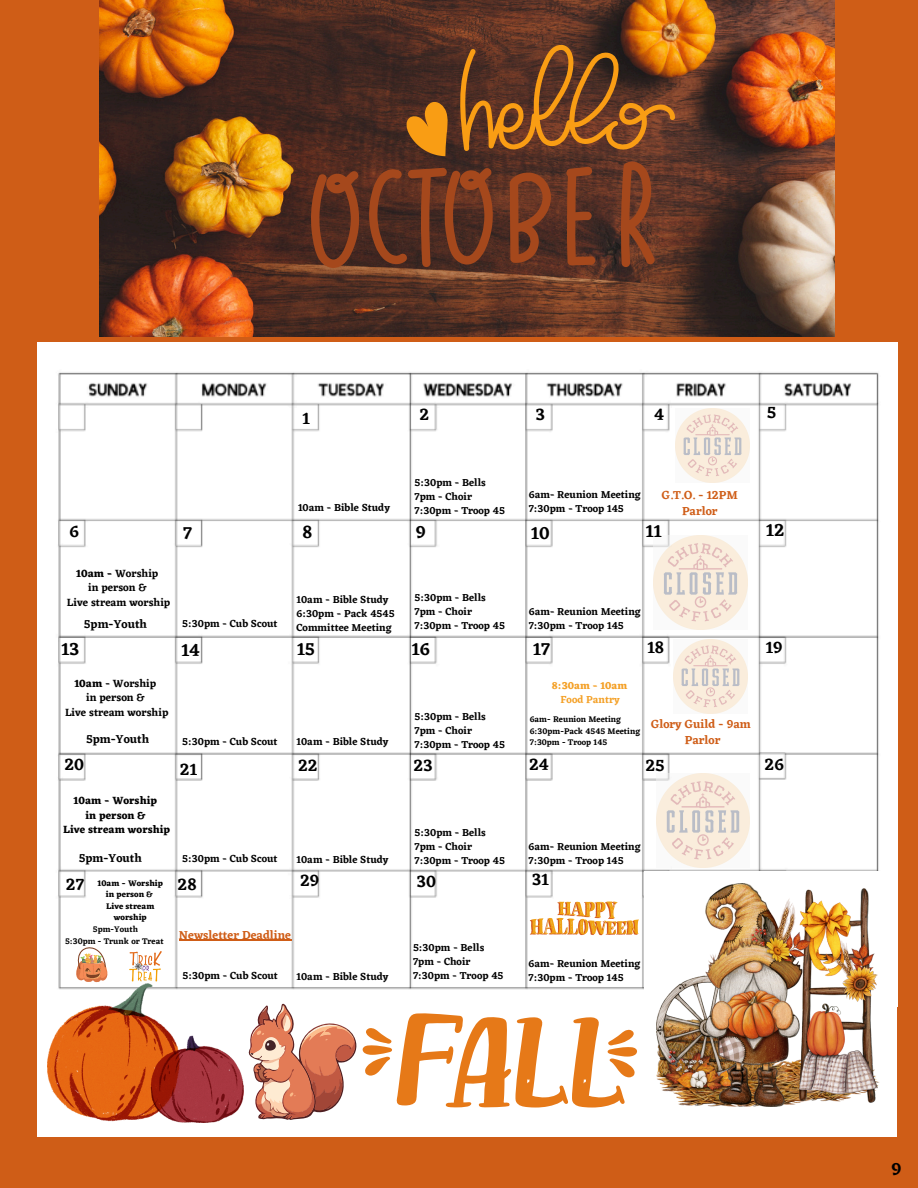
<style>
.page{position:relative;width:918px;height:1188px;background:#cf5d17}
.page>*{position:absolute;margin:0;border:0;box-sizing:border-box;transform-origin:0 0}
.t1{font:600 18px "Eczar";color:#000}
.t2{font:600 16.95px "Eczar";color:#000}
.t3{font:600 12px/16px "Eczar";color:#cf5d17;text-align:center}
.t4{font:600 12px "Eczar";color:#000}
.t5{font:600 10.95px/14.5px "Eczar";color:#000;text-align:center}
.t6{font:700 10.95px/14.5px "Eczar";color:#000;text-align:center}
.t7{font:600 10.5px/14px "Eczar";color:#000}
.t8{font:700 10.5px/14px "Eczar";color:#f4a026;text-align:center}
.t9{font:600 8.55px "Eczar";color:#000}
.t10{font:700 8.55px/11.4px "Eczar";color:#000;text-align:center}
.s1{font-weight:700}
.s2{font-weight:600}
</style>
<div class="page">
<img style="left:38px;top:343px;width:859px;height:664px">
<div style="left:48px;top:991px;width:204px;height:141px;background:#fff"></div>
<img style="left:656px;top:774px;width:93px;height:93px">
<img style="left:654px;top:536px;width:93px;height:93px">
<img style="left:676px;top:408px;width:74px;height:74px">
<div style="left:252px;top:991px;width:634px;height:141px;background:#fff"></div>
<img style="left:99px;top:0;width:735px;height:336px">
<svg style="left:510px;top:171px;width:41px;height:92px;background:#7b3b20"></svg>
<svg style="left:566px;top:167px;width:29px;height:98px;background:#743921"></svg>
<svg style="left:620px;top:160px;width:35px;height:107px;background:#833f22"></svg>
<svg style="left:311px;top:171px;width:48px;height:97px;background:#72371e"></svg>
<svg style="left:369px;top:168px;width:124px;height:99px;background:#69341f"></svg>
<svg style="left:455px;top:44px;width:220px;height:107px;background:#7d4a20"></svg>
<svg style="left:405px;top:101px;width:44px;height:55px;background:#b67119"></svg>
<img style="left:673px;top:640px;width:74px;height:74px">
<svg style="left:129px;top:951px;width:33px;height:30px"></svg>
<svg style="left:73px;top:946px;width:34px;height:37px"></svg>
<div style="left:644px;top:872px;width:242px;height:152px;background:#fff"></div>
<svg style="left:530px;top:901px;width:109px;height:34px;background:#f3cb99"></svg>
<img style="left:657px;top:884px;width:222px;height:223px">
<img style="left:47px;top:983px;width:197px;height:140px">
<svg style="left:248px;top:1003px;width:389px;height:117px;background:#f0c8ad"></svg>
<hr style="left:179px;top:940px;width:112px;height:1px;background:#cf5d17">
<h2 class="t2" style="left:303px;top:408px;width:9px">1</h2>
<h2 class="t2" style="left:419px;top:404px;width:11px">2</h2>
<h2 class="t2" style="left:536px;top:404px;width:11px">3</h2>
<p class="t2" style="left:654px;top:404px;width:12px">4</p>
<p class="t2" style="left:767px;top:402px;width:11px">5</p>
<h2 class="t7" style="left:298px;top:500px;width:94px">10am - Bible Study</h2>
<h1 class="t7" style="left:415px;top:475px;width:92px">5:30pm - Bells<br>7pm - Choir<br>7:30pm - Troop 45</h1>
<p class="t2" style="left:70px;top:522px;width:11px">6</p>
<h2 class="t1" style="left:302px;top:521px;width:11px">8</h2>
<p class="t1" style="left:416px;top:521px;width:11px">9</p>
<p class="t5" style="left:76px;top:566px;width:84px"><span class="s1">10am -</span> Worship in person &amp;</p>
<p class="t5" style="left:67px;top:595px;width:105px">Live stream worship</p>
<h2 class="t1" style="left:183px;top:523px;width:10px">7</h2>
<p class="t7" style="left:415px;top:591px;width:92px">5:30pm - Bells<br>7pm - Choir<br>7:30pm - Troop 45</p>
<p class="t7" style="left:297px;top:592px;width:100px">10am - Bible Study<br>6:30pm - Pack 4545<br>Committee Meeting</p>
<p class="t7" style="left:182px;top:616px;width:97px">5:30pm - Cub Scout</p>
<p class="t4" style="left:84px;top:617px;width:65px">5pm-Youth</p>
<p class="t7" style="left:529px;top:487px;width:114px">6am- Reunion Meeting<br>7:30pm - Troop 145</p>
<p class="t3" style="left:662px;top:487px;width:78px">G.T.O. - 12PM<br>Parlor</p>
<h1 class="t1" style="left:531px;top:522px;width:20px">10</h1>
<h1 class="t1" style="left:646px;top:520px;width:17px">11</h1>
<h2 class="t1" style="left:766px;top:519px;width:20px">12</h2>
<p class="t7" style="left:529px;top:605px;width:114px">6am- Reunion Meeting<br>7:30pm - Troop 145</p>
<h2 class="t1" style="left:61px;top:638px;width:20px">13</h2>
<h2 class="t1" style="left:297px;top:638px;width:20px">15</h2>
<p class="t1" style="left:412px;top:639px;width:20px">16</p>
<h2 class="t1" style="left:533px;top:639px;width:18px">17</h2>
<p class="t1" style="left:181px;top:639px;width:20px">14</p>
<p class="t2" style="left:647px;top:637px;width:18px">18</p>
<p class="t5" style="left:74px;top:676px;width:83px"><span class="s1">10am</span> - Worship in person &amp;</p>
<p class="t5" style="left:65px;top:705px;width:105px">Live stream worship</p>
<p class="t4" style="left:86px;top:731px;width:65px">5pm-Youth</p>
<p class="t7" style="left:182px;top:735px;width:97px">5:30pm - Cub Scout</p>
<h2 class="t7" style="left:297px;top:735px;width:94px">10am - Bible Study</h2>
<h2 class="t7" style="left:415px;top:709px;width:92px">5:30pm - Bells<br>7pm - Choir<br>7:30pm - Troop 45</h2>
<p class="t8" style="left:552px;top:678px;width:77px">8:30am - 10am<br><span class="s2">Food Pantry</span></p>
<p class="t9" style="left:530px;top:714px;width:93px">6am- Reunion Meeting</p>
<p class="t9" style="left:530px;top:726px;width:112px">6:30pm-Pack 4545 Meeting</p>
<p class="t9" style="left:530px;top:737px;width:79px">7:30pm - Troop 145</p>
<p class="t3" style="left:651px;top:716px;width:101px">Glory Guild - 9am<br>Parlor</p>
<p class="t2" style="left:766px;top:637px;width:18px">19</p>
<p class="t2" style="left:64px;top:754px;width:21px">20</p>
<p class="t2" style="left:180px;top:760px;width:19px">21</p>
<p class="t2" style="left:298px;top:755px;width:21px">22</p>
<p class="t2" style="left:645px;top:755px;width:21px">25</p>
<p class="t2" style="left:765px;top:754px;width:21px">26</p>
<h1 class="t2" style="left:529px;top:754px;width:21px">24</h1>
<h2 class="t2" style="left:413px;top:755px;width:21px">23</h2>
<p class="t6" style="left:74px;top:793px;width:85px">10am - Worship in person &amp;</p>
<p class="t6" style="left:63px;top:822px;width:108px">Live stream worship</p>
<h1 class="t4" style="left:79px;top:850px;width:65px">5pm-Youth</h1>
<p class="t7" style="left:182px;top:851px;width:97px">5:30pm - Cub Scout</p>
<p class="t7" style="left:297px;top:852px;width:94px">10am - Bible Study</p>
<p class="t7" style="left:415px;top:825px;width:92px">5:30pm - Bells<br>7pm - Choir<br>7:30pm - Troop 45</p>
<h1 class="t7" style="left:529px;top:839px;width:114px">6am- Reunion Meeting<br>7:30pm - Troop 145</h1>
<h1 class="t2" style="left:66px;top:874px;width:20px">27</h1>
<p class="t10" style="left:98px;top:877px;width:67px">10am - Worship in person &amp;</p>
<p class="t10" style="left:106px;top:900px;width:50px">Live stream worship</p>
<h2 class="t2" style="left:178px;top:874px;width:21px">28</h2>
<h2 class="t2" style="left:300px;top:871px;width:21px">29</h2>
<h2 class="t2" style="left:416px;top:871px;width:21px">30</h2>
<h2 class="t2" style="left:532px;top:869px;width:19px">31</h2>
<p class="t9" style="left:93px;top:924px;width:47px">5pm-Youth</p>
<p class="t9" style="left:65px;top:936px;width:100px">5:30pm - Trunk or Treat</p>
<h1 class="t3" style="left:179px;top:926px;width:114px">Newsletter Deadline</h1>
<p class="t7" style="left:183px;top:968px;width:97px">5:30pm - Cub Scout</p>
<p class="t7" style="left:297px;top:969px;width:94px">10am - Bible Study</p>
<p class="t7" style="left:413px;top:940px;width:92px">5:30pm - Bells<br>7pm - Choir<br>7:30pm - Troop 45</p>
<h2 class="t7" style="left:528px;top:956px;width:114px">6am- Reunion Meeting<br>7:30pm - Troop 145</h2>
<p class="t1" style="left:891px;top:1158px;width:11px">9</p>
</div>
